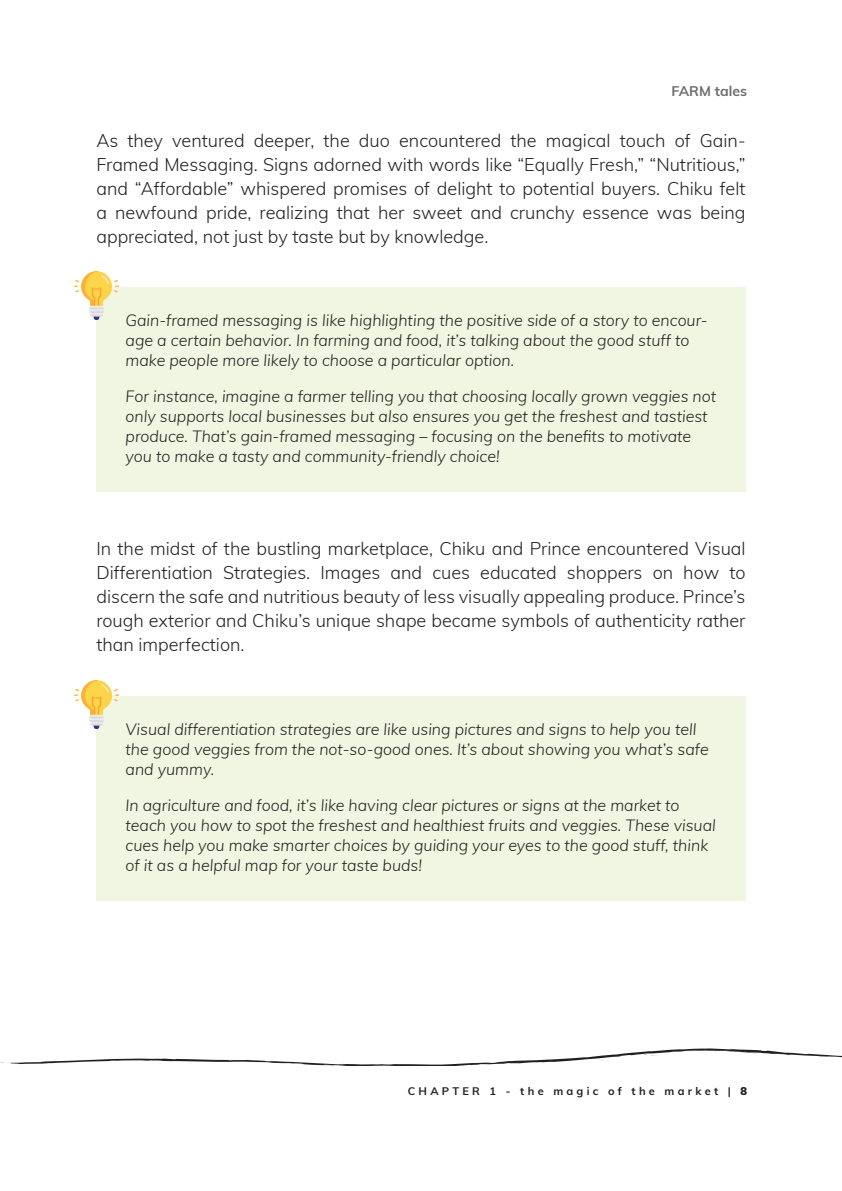
<style>
.page{position:relative;width:842px;height:1191px;background:#fff}
.page>*{position:absolute;margin:0;border:0;box-sizing:border-box;transform-origin:0 0}
.t1{font:300 18px/24px "Muli";color:#231f20;text-align:justify}
.t2{font:italic 300 16px/20px "Muli";color:#231f20}
.t3{font:700 14px "Muli";color:#6c6d70}
.t4{font:700 11px "Muli";letter-spacing:.3em;color:#231f20}
.s1{font-weight:900}
</style>
<div class="page">
<svg style="left:0;top:1048px;width:842px;height:17px"></svg>
<div style="left:96px;top:287px;width:650px;height:205px;background:#f0f6e1"></div>
<div style="left:96px;top:696px;width:650px;height:205px;background:#f0f6e1"></div>
<img style="left:75px;top:271px;width:43px;height:48px">
<img style="left:75px;top:680px;width:43px;height:48px">
<p class="t3" style="left:672px;top:81px;width:77px">FARM tales</p>
<p class="t1" style="left:96px;top:127px;width:651px">As they ventured deeper, the duo encountered the magical touch of Gain-Framed Messaging. Signs adorned with words like “Equally Fresh,” “Nutritious,” and “Affordable” whispered promises of delight to potential buyers. Chiku felt a newfound pride, realizing that her sweet and crunchy essence was being appreciated, not just by taste but by knowledge.</p>
<p class="t2" style="left:126px;top:310px;width:584px">Gain-framed messaging is like highlighting the positive side of a story to encour&shy;age a certain behavior. In farming and food, it’s talking about the good stuff to make people more likely to choose a particular option.</p>
<p class="t2" style="left:126px;top:386px;width:592px">For instance, imagine a farmer telling you that choosing locally grown veggies not only supports local businesses but also ensures you get the freshest and tastiest produce. That’s gain-framed messaging – focusing on the benefits to motivate you to make a tasty and community-friendly choice!</p>
<p class="t1" style="left:96px;top:536px;width:651px">In the midst of the bustling marketplace, Chiku and Prince encountered Visual Differentiation Strategies. Images and cues educated shoppers on how to discern the safe and nutritious beauty of less visually appealing produce. Prince’s rough exterior and Chiku’s unique shape became symbols of authenticity rather than imperfection.</p>
<p class="t2" style="left:126px;top:718px;width:585px">Visual differentiation strategies are like using pictures and signs to help you tell the good veggies from the not-so-good ones. It’s about showing you what’s safe and yummy.</p>
<p class="t2" style="left:126px;top:794px;width:592px">In agriculture and food, it’s like having clear pictures or signs at the market to teach you how to spot the freshest and healthiest fruits and veggies. These visual cues help you make smarter choices by guiding your eyes to the good stuff, think of it as a helpful map for your taste buds!</p>
<p class="t4" style="left:408px;top:1083px;width:341px">CHAPTER 1 - the magic of the market | <span class="s1">8</span></p>
</div>
